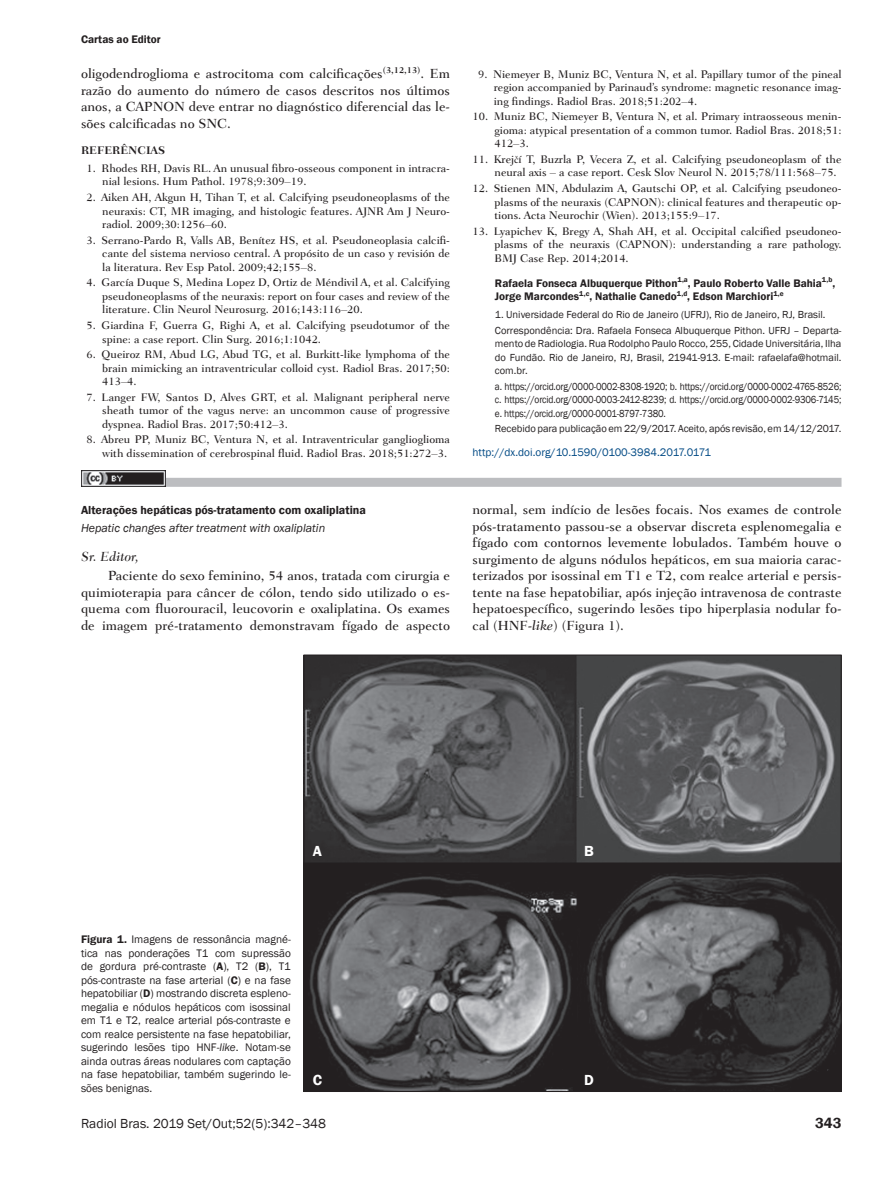
<style>
.page{position:relative;width:893px;height:1191px;background:#fff}
.page>*{position:absolute;margin:0;border:0;box-sizing:border-box;transform-origin:0 0}
.t1{font:600 15px "Franklin Gothic";color:#fff}
.t2{font:600 15px "Franklin Gothic";color:#231f20}
.t3{font:500 13.5px/16.5px "Fairfield LT";color:#231f20;text-align:justify}
.t4{font:13.5px "Franklin Gothic";color:#231f20}
.t5{font:italic 500 13.5px "Fairfield LT";color:#231f20}
.t6{font:600 12px "Franklin Gothic";color:#231f20}
.t7{font:italic 12px "Franklin Gothic";color:#231f20}
.t8{font:500 11.25px/13.5px "Fairfield LT";color:#231f20;text-align:justify}
.t9{font:11.25px/13.5px "Franklin Gothic";color:#231f20;text-align:justify}
.t10{font:600 11.25px/13.5px "Franklin Gothic";color:#231f20}
.t11{font:11.25px "Franklin Gothic";color:#014984}
.t12{font:700 11.25px "Fairfield LT";color:#231f20}
.t13{font:10.5px/13.5px "Franklin Gothic";color:#231f20}
.t14{font:10.5px/13.5px "Franklin Gothic";color:#231f20;text-align:justify;scale:.9 1}
.s1{font-family:"Garamond Premr Pro";font-weight:400}
.s2{font-style:italic}
.s3{font-weight:600}
</style>
<div class="page">
<div style="left:81px;top:478px;width:760px;height:9px;background:#bcbdc0"></div>
<img style="left:81px;top:470px;width:85px;height:16px">
<img style="left:306px;top:656px;width:533px;height:433px">
<p class="t10" style="left:81px;top:33px;width:81px">Cartas ao Editor</p>
<p class="t3" style="left:81px;top:66px;width:370px">oligodendroglioma e astrocitoma com calcificações<sup>(3,12,13)</sup>. Em razão do aumento do número de casos descritos nos últimos anos, a CAPNON deve entrar no diagnóstico diferencial das le&shy;sões calcificadas no SNC.</p>
<p class="t12" style="left:81px;top:144px;width:86px">REFERÊNCIAS</p>
<p class="t8" style="left:102px;top:161px;width:349px;text-indent:-16px">1. Rhodes RH, Davis RL. An unusual fibro-osseous component in intracra&shy;nial lesions. Hum Pathol. 1978;9:309–19.</p>
<p class="t8" style="left:102px;top:191px;width:349px;text-indent:-16px">2. Aiken AH, Akgun H, Tihan T, et al. Calcifying pseudoneoplasms of the neuraxis: CT, MR imaging, and histologic features. AJNR Am J Neuro&shy;radiol. 2009;30:1256–60.</p>
<p class="t8" style="left:102px;top:233px;width:349px;text-indent:-16px">3. Serrano-Pardo R, Valls AB, Benítez HS, et al. Pseudoneoplasia calcifi&shy;cante del sistema nervioso central. A propósito de un caso y revisión de la literatura. Rev Esp Patol. 2009;42;155–8.</p>
<p class="t8" style="left:102px;top:276px;width:349px;text-indent:-16px">4. García Duque S, Medina Lopez D, Ortiz de Méndivil A, et al. Calcifying pseudoneoplasms of the neuraxis: report on four cases and review of the literature. Clin Neurol Neurosurg. 2016;143:116–20.</p>
<p class="t8" style="left:102px;top:318px;width:349px;text-indent:-16px">5. Giardina F, Guerra G, Righi A, et al. Calcifying pseudotumor of the spine: a case report. Clin Surg. 2016;1:1042.</p>
<p class="t8" style="left:102px;top:348px;width:349px;text-indent:-16px">6. Queiroz RM, Abud LG, Abud TG, et al. Burkitt-like lymphoma of the brain mimicking an intraventricular colloid cyst. Radiol Bras. 2017;50:<br>413–4.</p>
<p class="t8" style="left:102px;top:390px;width:349px;text-indent:-16px">7. Langer FW, Santos D, Alves GRT, et al. Malignant peripheral nerve sheath tumor of the vagus nerve: an uncommon cause of progressive dyspnea. Radiol Bras. 2017;50:412–3.</p>
<p class="t8" style="left:87px;top:433px;width:365px;text-align:right">8. Abreu PP, Muniz BC, Ventura N, et al. Intraventricular ganglioglioma with dissemination of cerebrospinal fluid. Radiol Bras. 2018;51:272–3.</p>
<p class="t6" style="left:81px;top:503px;width:286px">Alterações hepáticas pós-tratamento com oxaliplatina</p>
<p class="t7" style="left:81px;top:521px;width:246px">Hepatic changes after treatment with oxaliplatin</p>
<p class="t5" style="left:81px;top:549px;width:60px">Sr. Editor,</p>
<p class="t3" style="left:81px;top:567px;width:371px;text-indent:27px">Paciente do sexo feminino, 54 anos, tratada com cirurgia e quimioterapia para câncer de cólon, tendo sido utilizado o es&shy;quema com fluorouracil, leucovorin e oxaliplatina. Os exames de imagem pré-tratamento demonstravam fígado de aspecto</p>
<p class="t8" style="left:494px;top:67px;width:349px;text-indent:-16px">9. Niemeyer B, Muniz BC, Ventura N, et al. Papillary tumor of the pineal region accompanied by Parinaud’s syndrome: magnetic resonance imag&shy;ing findings. Radiol Bras. 2018;51:202–4.</p>
<p class="t8" style="left:495px;top:110px;width:348px;text-indent:-22px">10. Muniz BC, Niemeyer B, Ventura N, et al. Primary intraosseous menin&shy;gioma: atypical presentation of a common tumor. Radiol Bras. 2018;51:<br>412–3.</p>
<p class="t8" style="left:495px;top:152px;width:348px;text-indent:-22px">11. Krej<span class="s1">č</span>í T, Buzrla P, Vecera Z, et al. Calcifying pseudoneoplasm of the neural axis – a case report. Cesk Slov Neurol N. 2015;78/111:568–75.</p>
<p class="t8" style="left:495px;top:182px;width:349px;text-indent:-22px">12. Stienen MN, Abdulazim A, Gautschi OP, et al. Calcifying pseudoneo&shy;plasms of the neuraxis (CAPNON): clinical features and therapeutic op&shy;tions. Acta Neurochir (Wien). 2013;155:9–17.</p>
<p class="t8" style="left:495px;top:224px;width:348px;text-indent:-22px">13. Lyapichev K, Bregy A, Shah AH, et al. Occipital calcified pseudoneo&shy;plasms of the neuraxis (CAPNON): understanding a rare pathology.<br>BMJ Case Rep. 2014;2014.</p>
<p class="t10" style="left:495px;top:276px;width:342px">Rafaela Fonseca Albuquerque Pithon<sup>1,a</sup>, Paulo Roberto Valle Bahia<sup>1,b</sup>,<br>Jorge Marcondes<sup>1,c</sup>, Nathalie Canedo<sup>1,d</sup>, Edson Marchiori<sup>1,e</sup></p>
<p class="t13" style="left:495px;top:307px;width:348px;line-height:15.6px">1. Universidade Federal do Rio de Janeiro (UFRJ), Rio de Janeiro, RJ, Brasil.<br>Correspondência: Dra. Rafaela Fonseca Albuquerque Pithon. UFRJ – Departa-</p>
<p class="t13" style="left:495px;top:337px;width:348px;text-align:justify">mento de Radiologia. Rua Rodolpho Paulo Rocco, 255, Cidade Universitária, Ilha do Fundão. Rio de Janeiro, RJ, Brasil, 21941-913. E-mail: rafaelafa@hotmail. com.br.</p>
<p class="t14" style="left:495px;top:380px;width:386px">a. https://orcid.org/0000-0002-8308-1920; b. https://orcid.org/0000-0002-4765-8526; c. https://orcid.org/0000-0003-2412-8239; d. https://orcid.org/0000-0002-9306-7145; e. https://orcid.org/0000-0001-8797-7380.</p>
<p class="t13" style="left:495px;top:422px;width:348px">Recebido para publicação em 22/9/2017. Aceito, após revisão, em 14/12/2017.</p>
<p class="t11" style="left:472px;top:446px;width:240px">http://dx.doi.org/10.1590/0100-3984.2017.0171</p>
<p class="t3" style="left:472px;top:501px;width:370px">normal, sem indício de lesões focais. Nos exames de controle pós-tratamento passou-se a observar discreta esplenomegalia e fígado com contornos levemente lobulados. Também houve o surgimento de alguns nódulos hepáticos, em sua maioria carac&shy;terizados por isossinal em T1 e T2, com realce arterial e persis&shy;tente na fase hepatobiliar, após injeção intravenosa de contraste hepatoespecífico, sugerindo lesões tipo hiperplasia nodular fo&shy;cal (HNF-<span class="s2">like</span>) (Figura 1).</p>
<h1 class="t1" style="left:313px;top:842px;width:11px">A</h1>
<h1 class="t1" style="left:584px;top:842px;width:11px">B</h1>
<p class="t9" style="left:81px;top:932px;width:211px"><span class="s3">Figura 1.</span> Imagens de ressonância magné&shy;tica nas ponderações T1 com supressão de gordura pré-contraste (<span class="s3">A</span>), T2 (<span class="s3">B</span>), T1 pós-contraste na fase arterial (<span class="s3">C</span>) e na fase hepatobiliar (<span class="s3">D</span>) mostrando discreta espleno&shy;megalia e nódulos hepáticos com isossinal em T1 e T2, realce arterial pós-contraste e com realce persistente na fase hepatobiliar, sugerindo lesões tipo HNF-<span class="s2">like</span>. Notam-se ainda outras áreas nodulares com captação na fase hepatobiliar, também sugerindo le&shy;sões benignas.</p>
<h1 class="t1" style="left:313px;top:1070px;width:11px">C</h1>
<h1 class="t1" style="left:584px;top:1070px;width:11px">D</h1>
<p class="t4" style="left:81px;top:1114px;width:247px">Radiol Bras. 2019 Set/Out;52(5):342–348</p>
<h1 class="t2" style="left:815px;top:1113px;width:28px">343</h1>
</div>
